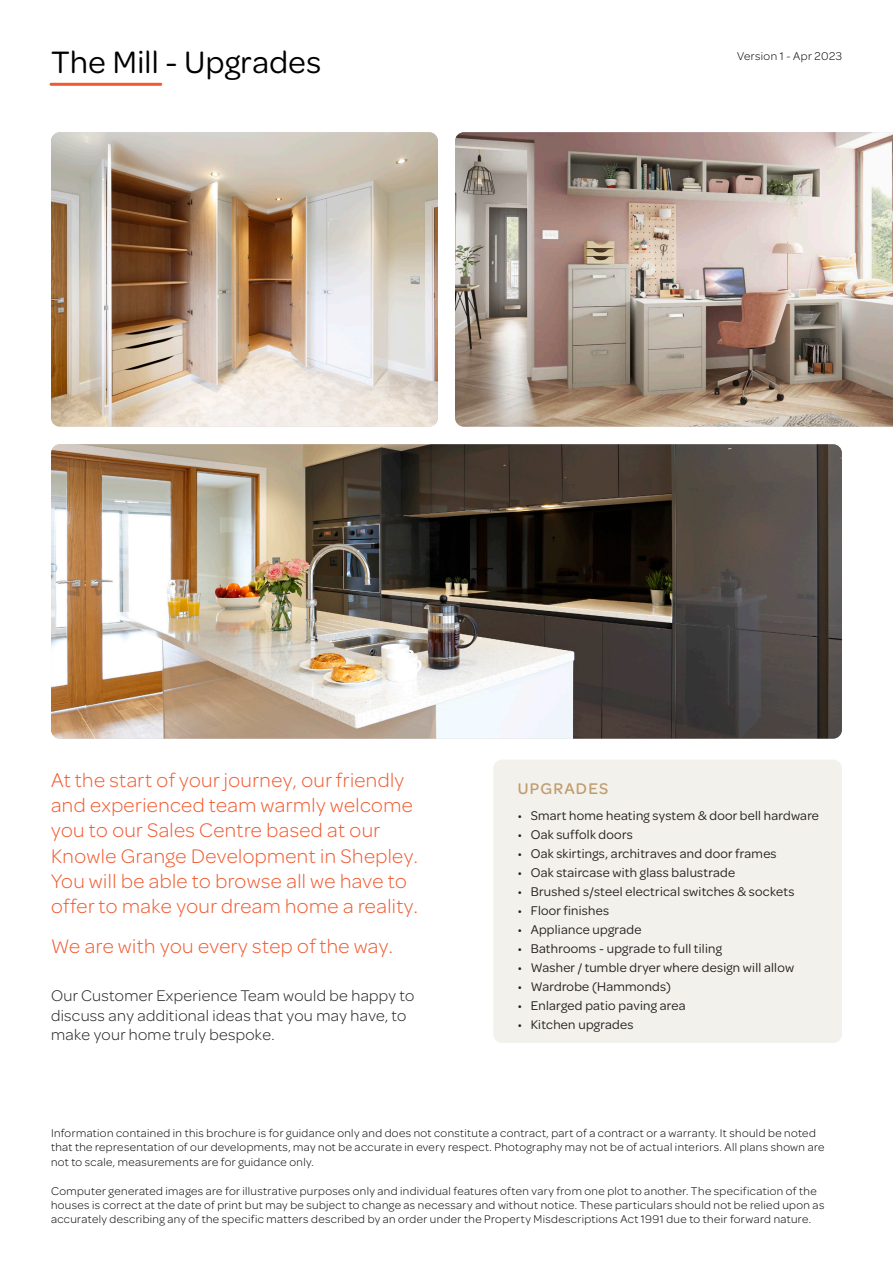
<style>
.page{position:relative;width:893px;height:1263px;background:#fff}
.page>*{position:absolute;margin:0;border:0;box-sizing:border-box;transform-origin:0 0}
.Sub_Heading_Black{font:33px "Omnes";letter-spacing:.015em;color:#000}
.Pull-out_text{font:300 21px/25.2px "Omnes";letter-spacing:.02em;color:#f05a30}
.t1{font:300 16.5px/19.5px "Omnes";letter-spacing:.02em;color:#231f20}
.All-caps_Intro_Sub_H{font:500 16.5px "Omnes";letter-spacing:.075em;color:#bf9c70}
.t2{font:13.5px "Omnes";letter-spacing:.02em;color:#231f20}
.Small_text{font:300 12px/14.4px "Omnes";letter-spacing:.03em;color:#000}
</style>
<div class="page">
<hr style="left:51px;top:83px;width:110px;height:3px;background:#f05a30">
<img style="left:51px;top:444px;width:791px;height:295px">
<img style="left:51px;top:132px;width:387px;height:295px">
<img style="left:455px;top:132px;width:438px;height:295px">
<div style="left:493px;top:760px;width:349px;height:283px;background:#f3f1eb;border-radius:9px"></div>
<p class="Sub_Heading_Black" style="left:51px;top:40px;width:272px">The Mill - Upgrades</p>
<p class="Small_text" style="left:737px;top:48px;width:106px">Version 1 - Apr 2023</p>
<p class="Pull-out_text" style="left:51px;top:766px;width:368px">At the start of your journey, our friendly and experienced team warmly welcome you to our Sales Centre based at our Knowle Grange Development in Shepley.<br>You will be able to browse all we have to offer to make your dream home a reality.</p>
<p class="Pull-out_text" style="left:51px;top:932px;width:343px">We are with you every step of the way.</p>
<p class="t1" style="left:51px;top:985px;width:365px">Our Customer Experience Team would be happy to discuss any additional ideas that you may have, to make your home truly bespoke.</p>
<p class="All-caps_Intro_Sub_H" style="left:518px;top:777px;width:92px">UPGRADES</p>
<p class="t2" style="left:518px;top:806px;width:303px">• Smart home heating system &amp; door bell hardware</p>
<p class="t2" style="left:518px;top:825px;width:116px">• Oak suffolk doors</p>
<p class="t2" style="left:518px;top:844px;width:260px">• Oak skirtings, architraves and door frames</p>
<p class="t2" style="left:518px;top:863px;width:219px">• Oak staircase with glass balustrade</p>
<p class="t2" style="left:518px;top:882px;width:278px">• Brushed s/steel electrical switches &amp; sockets</p>
<p class="t2" style="left:518px;top:901px;width:93px">• Floor finishes</p>
<p class="t2" style="left:518px;top:920px;width:125px">• Appliance upgrade</p>
<p class="t2" style="left:518px;top:939px;width:205px">• Bathrooms - upgrade to full tiling</p>
<p class="t2" style="left:518px;top:958px;width:278px">• Washer / tumble dryer where design will allow</p>
<p class="t2" style="left:518px;top:977px;width:155px">• Wardrobe (Hammonds)</p>
<p class="t2" style="left:518px;top:996px;width:169px">• Enlarged patio paving area</p>
<p class="t2" style="left:518px;top:1015px;width:117px">• Kitchen upgrades</p>
<p class="Small_text" style="left:51px;top:1125px;width:775px">Information contained in this brochure is for guidance only and does not constitute a contract, part of a contract or a warranty. It should be noted that the representation of our developments, may not be accurate in every respect. Photography may not be of actual interiors. All plans shown are not to scale, measurements are for guidance only.</p>
<p class="Small_text" style="left:51px;top:1183px;width:775px">Computer generated images are for illustrative purposes only and individual features often vary from one plot to another. The specification of the houses is correct at the date of print but may be subject to change as necessary and without notice. These particulars should not be relied upon as accurately describing any of the specific matters described by an order under the Property Misdescriptions Act 1991 due to their forward nature.</p>
</div>
